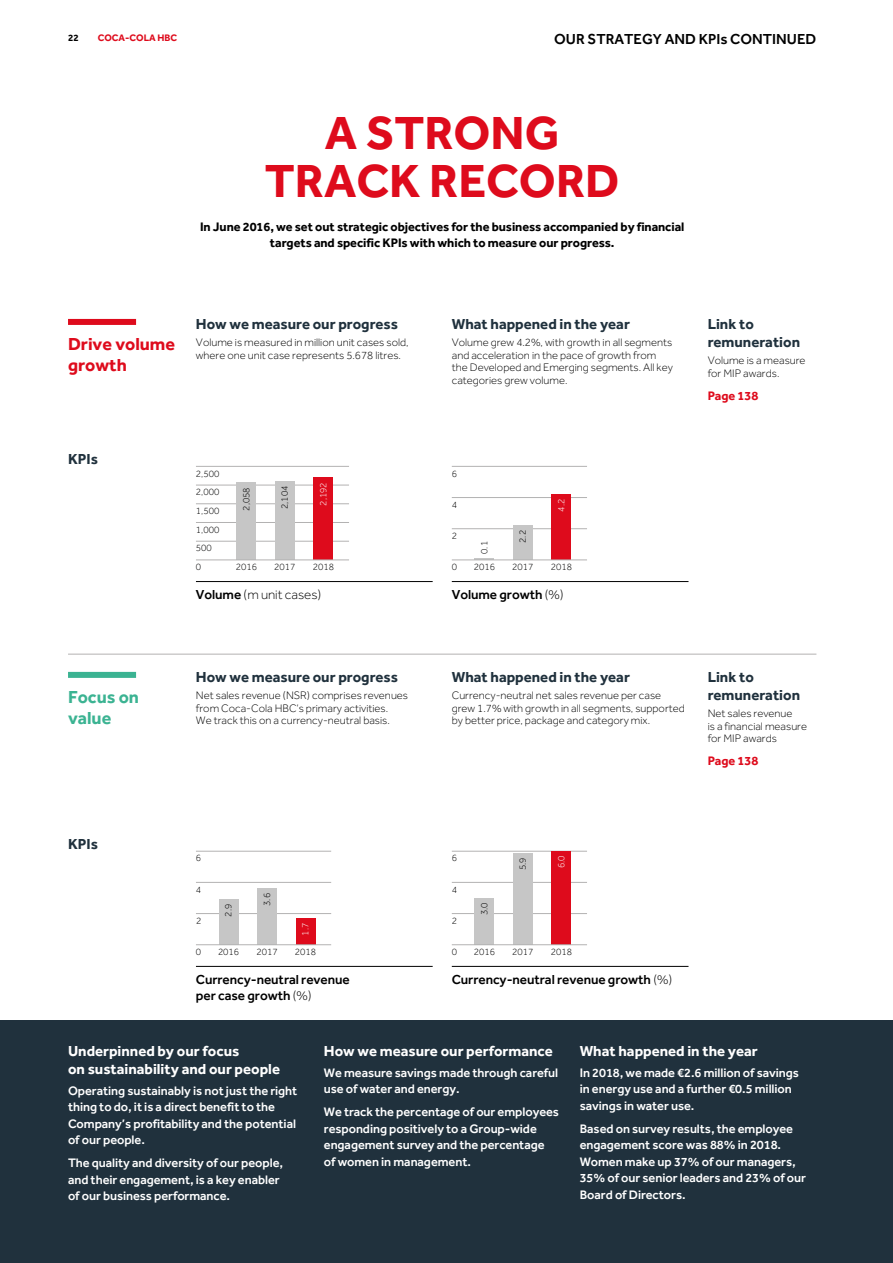
<style>
.page{position:relative;width:893px;height:1263px;background:#fff}
.page>*{position:absolute;margin:0;border:0;box-sizing:border-box;transform-origin:0 0}
.t1{font:700 48px/48px "Effra";color:#de0b1c;text-align:center}
.t2{font:700 18px/21px "Effra";color:#de0b1c}
.t3{font:700 18px/21px "Effra";color:#3bb392}
.t4{font:700 15px/18px "Effra";color:#20313d}
.t5{font:700 15px/18px "Effra";color:#fff}
.t6{font:500 15px "Effra";color:#000}
.t7{font:500 13.5px/16.5px "Effra";letter-spacing:-.005em;color:#000}
.t8{font:300 13.5px "Effra";letter-spacing:-.005em;color:#000}
.t9{font:500 12.75px/16.5px "Effra";letter-spacing:-.005em;color:#fff}
.t10{font:700 12.75px/16.5px "Effra";letter-spacing:-.005em;color:#000;text-align:center}
.t11{font:700 12.75px "Effra";letter-spacing:-.005em;color:#de0b1c}
.t12{font:300 11.25px/12.8px "Effra";color:#000}
.t13{font:300 9.75px "Effra";color:#000}
.t14{font:300 9.75px "Effra";color:#fff}
.t15{font:700 9.75px "Effra";color:#de0b1c}
.t16{font:700 9.75px "Effra";color:#000}
.s1{font-weight:500}
.s2{font-weight:300}
</style>
<div class="page">
<div style="left:0;top:1020px;width:893px;height:243px;background:#20313d"></div>
<div style="left:68px;top:319px;width:68px;height:6px;background:#de0b1c"></div>
<div style="left:68px;top:672px;width:68px;height:6px;background:#3bb392"></div>
<hr style="left:68px;top:654px;width:748px;height:1px;background:#b3b2b2">
<hr style="left:196px;top:581px;width:237px;height:1px;background:#000">
<hr style="left:452px;top:581px;width:236px;height:1px;background:#000">
<hr style="left:196px;top:466px;width:153px;height:1px;background:#b3b2b2">
<hr style="left:196px;top:485px;width:153px;height:1px;background:#b3b2b2">
<hr style="left:196px;top:503px;width:153px;height:1px;background:#b3b2b2">
<hr style="left:196px;top:522px;width:153px;height:1px;background:#b3b2b2">
<hr style="left:196px;top:541px;width:153px;height:1px;background:#b3b2b2">
<div style="left:313px;top:478px;width:20px;height:82px;background:#de0b1c"></div>
<div style="left:275px;top:481px;width:20px;height:79px;background:#c6c6c6"></div>
<div style="left:236px;top:483px;width:20px;height:77px;background:#c6c6c6"></div>
<hr style="left:196px;top:560px;width:153px;height:1px;background:#b3b2b2">
<hr style="left:452px;top:497px;width:135px;height:1px;background:#b3b2b2">
<hr style="left:452px;top:528px;width:135px;height:1px;background:#b3b2b2">
<hr style="left:452px;top:466px;width:135px;height:1px;background:#b3b2b2">
<div style="left:551px;top:494px;width:20px;height:66px;background:#de0b1c"></div>
<div style="left:513px;top:526px;width:20px;height:34px;background:#c6c6c6"></div>
<hr style="left:474px;top:558px;width:20px;height:2px;background:#c6c6c6">
<hr style="left:452px;top:560px;width:135px;height:1px;background:#b3b2b2">
<hr style="left:196px;top:966px;width:237px;height:1px;background:#000">
<hr style="left:452px;top:966px;width:236px;height:1px;background:#000">
<hr style="left:196px;top:851px;width:135px;height:1px;background:#b3b2b2">
<hr style="left:196px;top:882px;width:135px;height:1px;background:#b3b2b2">
<hr style="left:196px;top:913px;width:135px;height:1px;background:#b3b2b2">
<div style="left:296px;top:918px;width:20px;height:27px;background:#de0b1c"></div>
<div style="left:257px;top:889px;width:20px;height:56px;background:#c6c6c6"></div>
<div style="left:219px;top:899px;width:20px;height:46px;background:#c6c6c6"></div>
<hr style="left:196px;top:944px;width:135px;height:1px;background:#b3b2b2">
<hr style="left:452px;top:882px;width:135px;height:1px;background:#b3b2b2">
<hr style="left:452px;top:913px;width:135px;height:1px;background:#b3b2b2">
<hr style="left:452px;top:851px;width:135px;height:1px;background:#b3b2b2">
<div style="left:551px;top:851px;width:20px;height:94px;background:#de0b1c"></div>
<div style="left:513px;top:853px;width:20px;height:92px;background:#c6c6c6"></div>
<div style="left:474px;top:898px;width:20px;height:47px;background:#c6c6c6"></div>
<hr style="left:452px;top:944px;width:135px;height:1px;background:#b3b2b2">
<p class="t16" style="left:68px;top:31px;width:12px">22</p>
<p class="t15" style="left:98px;top:31px;width:81px">COCA-COLA HBC</p>
<p class="t6" style="left:554px;top:30px;width:264px">OUR STRATEGY AND KPIs CONTINUED</p>
<h1 class="t1" style="left:265px;top:108px;width:356px">A STRONG<br>TRACK RECORD</h1>
<p class="t10" style="left:200px;top:218px;width:486px">In June 2016, we set out strategic objectives for the business accompanied by financial targets and specific KPIs with which to measure our progress.</p>
<h2 class="t2" style="left:68px;top:333px;width:109px">Drive volume growth</h2>
<p class="t4" style="left:196px;top:315px;width:204px">How we measure our progress</p>
<p class="t12" style="left:196px;top:336px;width:214px">Volume is measured in million unit cases sold, where one unit case represents 5.678 litres.</p>
<p class="t4" style="left:452px;top:315px;width:180px">What happened in the year</p>
<p class="t12" style="left:452px;top:336px;width:223px">Volume grew 4.2%, with growth in all segments and acceleration in the pace of growth from the Developed and Emerging segments. All key categories grew volume.</p>
<p class="t4" style="left:68px;top:450px;width:31px">KPIs</p>
<p class="t13" style="left:196px;top:468px;width:25px">2,500</p>
<p class="t13" style="left:452px;top:468px;width:7px">6</p>
<p class="t13" style="left:196px;top:486px;width:25px">2,000</p>
<p class="t13" style="left:196px;top:505px;width:25px">1,500</p>
<p class="t13" style="left:241px;top:511px;width:25px;rotate:-90deg">2,058</p>
<p class="t13" style="left:279px;top:509px;width:25px;rotate:-90deg">2,104</p>
<p class="t14" style="left:318px;top:506px;width:25px;rotate:-90deg">2,192</p>
<p class="t13" style="left:452px;top:499px;width:7px">4</p>
<p class="t14" style="left:556px;top:512px;width:14px;rotate:-90deg">4.2</p>
<p class="t13" style="left:196px;top:524px;width:25px">1,000</p>
<p class="t13" style="left:196px;top:543px;width:17px">500</p>
<p class="t13" style="left:196px;top:561px;width:7px">0</p>
<p class="t13" style="left:452px;top:530px;width:7px">2</p>
<p class="t13" style="left:236px;top:561px;width:23px">2016</p>
<p class="t13" style="left:274px;top:561px;width:23px">2017</p>
<p class="t13" style="left:313px;top:561px;width:23px">2018</p>
<p class="t13" style="left:452px;top:561px;width:7px">0</p>
<p class="t13" style="left:517px;top:543px;width:14px;rotate:-90deg">2.2</p>
<p class="t13" style="left:479px;top:554px;width:14px;rotate:-90deg">0.1</p>
<p class="t13" style="left:474px;top:561px;width:23px">2016</p>
<p class="t13" style="left:512px;top:561px;width:23px">2017</p>
<p class="t13" style="left:551px;top:561px;width:23px">2018</p>
<p class="t8" style="left:196px;top:587px;width:127px"><span class="s1">Volume</span> (m unit cases)</p>
<p class="t7" style="left:452px;top:586px;width:113px">Volume growth <span class="s2">(%)</span></p>
<p class="t4" style="left:708px;top:315px;width:94px">Link to remuneration</p>
<p class="t12" style="left:708px;top:354px;width:99px">Volume is a measure for MIP awards.</p>
<p class="t11" style="left:708px;top:388px;width:52px">Page 138</p>
<h2 class="t3" style="left:68px;top:686px;width:73px">Focus on value</h2>
<p class="t4" style="left:196px;top:667px;width:204px">How we measure our progress</p>
<p class="t12" style="left:196px;top:689px;width:214px">Net sales revenue (NSR) comprises revenues from Coca‑ Cola HBC’s primary activities.<br>We track this on a currency-neutral basis.</p>
<p class="t4" style="left:452px;top:667px;width:180px">What happened in the year</p>
<p class="t12" style="left:452px;top:689px;width:235px">Currency-neutral net sales revenue per case grew 1.7% with growth in all segments, supported by better price, package and category mix.</p>
<p class="t4" style="left:708px;top:667px;width:94px">Link to remuneration</p>
<p class="t12" style="left:708px;top:707px;width:101px">Net sales revenue<br>is a financial measure for MIP awards</p>
<p class="t11" style="left:708px;top:753px;width:52px">Page 138</p>
<p class="t4" style="left:68px;top:835px;width:31px">KPIs</p>
<p class="t13" style="left:196px;top:853px;width:7px">6</p>
<p class="t13" style="left:196px;top:884px;width:7px">4</p>
<p class="t13" style="left:196px;top:915px;width:7px">2</p>
<p class="t13" style="left:196px;top:946px;width:7px">0</p>
<p class="t13" style="left:452px;top:853px;width:7px">6</p>
<p class="t13" style="left:517px;top:870px;width:14px;rotate:-90deg">5.9</p>
<p class="t14" style="left:556px;top:868px;width:14px;rotate:-90deg">6.0</p>
<p class="t13" style="left:479px;top:915px;width:14px;rotate:-90deg">3.0</p>
<p class="t13" style="left:474px;top:946px;width:23px">2016</p>
<p class="t13" style="left:512px;top:946px;width:23px">2017</p>
<p class="t13" style="left:551px;top:946px;width:23px">2018</p>
<p class="t13" style="left:452px;top:884px;width:7px">4</p>
<p class="t13" style="left:261px;top:906px;width:14px;rotate:-90deg">3.6</p>
<p class="t13" style="left:223px;top:917px;width:14px;rotate:-90deg">2.9</p>
<p class="t13" style="left:218px;top:946px;width:23px">2016</p>
<p class="t13" style="left:256px;top:946px;width:23px">2017</p>
<p class="t13" style="left:295px;top:946px;width:23px">2018</p>
<p class="t13" style="left:452px;top:946px;width:7px">0</p>
<p class="t13" style="left:452px;top:915px;width:7px">2</p>
<p class="t14" style="left:300px;top:935px;width:14px;rotate:-90deg">1.7</p>
<p class="t7" style="left:196px;top:971px;width:155px">Currency-neutral revenue per case growth <span class="s2">(%)</span></p>
<p class="t7" style="left:452px;top:971px;width:222px">Currency-neutral revenue growth <span class="s2">(%)</span></p>
<p class="t5" style="left:68px;top:1042px;width:214px">Underpinned by our focus<br>on sustainability and our people</p>
<p class="t9" style="left:68px;top:1082px;width:231px">Operating sustainably is not just the right thing to do, it is a direct benefit to the Company’s profitability and the potential of our people.</p>
<p class="t9" style="left:68px;top:1154px;width:217px">The quality and diversity of our people, and their engagement, is a key enabler of our business performance.</p>
<p class="t5" style="left:324px;top:1042px;width:231px">How we measure our performance</p>
<p class="t9" style="left:324px;top:1064px;width:236px">We measure savings made through careful use of water and energy.</p>
<p class="t9" style="left:324px;top:1103px;width:237px">We track the percentage of our employees responding positively to a Group-wide engagement survey and the percentage of women in management.</p>
<p class="t5" style="left:580px;top:1042px;width:180px">What happened in the year</p>
<p class="t9" style="left:580px;top:1064px;width:221px">In 2018, we made €2.6 million of savings in energy use and a further €0.5 million savings in water use.</p>
<p class="t9" style="left:580px;top:1120px;width:228px">Based on survey results, the employee engagement score was 88% in 2018.<br>Women make up 37% of our managers,<br>35% of our senior leaders and 23% of our<br>Board of Directors.</p>
</div>
